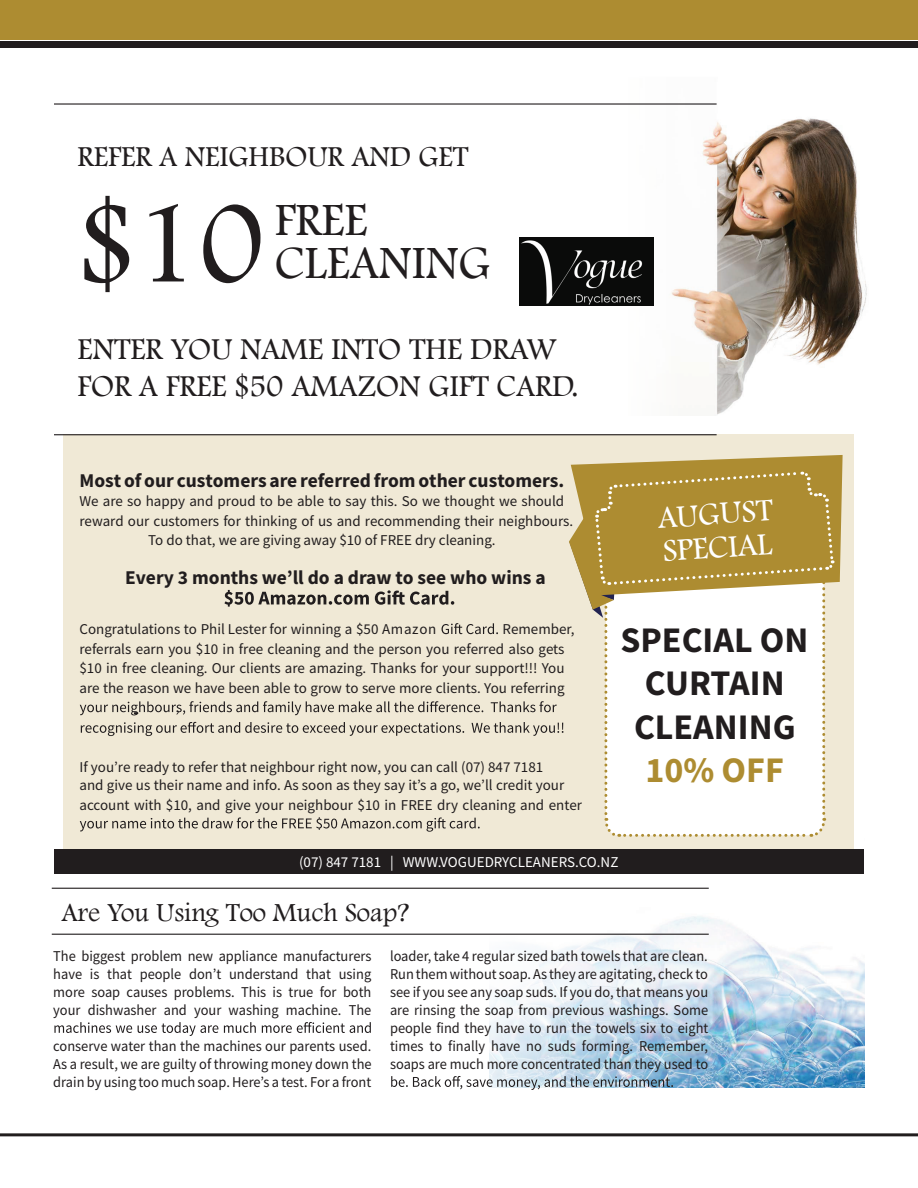
<style>
.page{position:relative;width:918px;height:1188px;background:#fff}
.page>*{position:absolute;margin:0;border:0;box-sizing:border-box;transform-origin:0 0}
.t1{font:120px "Footlight MT Light";color:#211d1e}
.t2{font:48px/43.2px "Footlight MT Light";color:#211d1e}
.t3{font:700 36px/43.2px "Source Sans Pro";color:#211d1e;text-align:center}
.t4{font:700 36px "Source Sans Pro";color:#ad8c31}
.t5{font:32.4px/33.8px "Footlight MT Light";color:#fff}
.t6{font:31.5px/37.8px "Footlight MT Light";color:#211d1e}
.t7{font:30px "Footlight MT Light";color:#211d1e}
.t8{font:27px "Footlight MT Light";color:#211d1e}
.t9{font:700 19.5px "Source Sans Pro";color:#211d1e}
.t10{font:15px/19.5px "Source Sans Pro";color:#211d1e}
.t11{font:15px/18px "Source Sans Pro";color:#211d1e;text-align:justify;scale:.96 1}
.t12{font:15px "Source Sans Pro";color:#fff}
</style>
<div class="page">
<img style="left:490px;top:887px;width:375px;height:201px">
<svg style="left:54px;top:1022px;width:317px;height:14px"></svg>
<svg style="left:391px;top:1076px;width:282px;height:14px"></svg>
<hr style="left:52px;top:888px;width:657px;height:1px;background:#211d1e">
<hr style="left:52px;top:934px;width:657px;height:1px;background:#211d1e">
<div style="left:64px;top:434px;width:790px;height:424px;background:#f0e9d6"></div>
<img style="left:629px;top:118px;width:238px;height:297px">
<hr style="left:54px;top:103px;width:663px;height:2px;background:#211d1e">
<hr style="left:54px;top:434px;width:663px;height:1px;background:#211d1e">
<div style="left:0;top:42px;width:918px;height:6px;background:#211d1e"></div>
<div style="left:0;top:0;width:918px;height:39px;background:#ad8c31"></div>
<hr style="left:0;top:1133px;width:918px;height:3px;background:#211d1e">
<div style="left:54px;top:849px;width:810px;height:25px;background:#211d1e"></div>
<img style="left:519px;top:238px;width:135px;height:67px">
<svg style="left:80px;top:455px;width:763px;height:382px"></svg>
<h3 class="t7" style="left:78px;top:138px;width:392px">REFER A NEIGHBOUR AND GET</h3>
<h1 class="t1" style="left:78px;top:172px;width:189px">$10</h1>
<h2 class="t2" style="left:275px;top:197px;width:217px">FREE<br>CLEANING</h2>
<h3 class="t6" style="left:78px;top:329px;width:503px">ENTER YOU NAME INTO THE DRAW<br>FOR A FREE $50 AMAZON GIFT CARD.</h3>
<h3 class="t9" style="left:80px;top:467px;width:486px">Most of our customers are referred from other customers.</h3>
<p class="t10" style="left:80px;top:491px;width:495px;text-align:center">We are so happy and proud to be able to say this. So we thought we should reward our customers for thinking of us and recommending their neighbours.<br>To do that, we are giving away $10 of FREE dry cleaning.</p>
<h3 class="t9" style="left:125px;top:564px;width:422px">Every 3 months we’ll do a draw to see who wins a</h3>
<p class="t10" style="left:80px;top:619px;width:358px">Congratulations to Phil Lester for winning a $50 Amazon</p>
<p class="t10" style="left:80px;top:619px;width:497px;text-indent:423px">Remember, referrals earn you $10 in free cleaning and the person you referred also gets $10 in free cleaning. Our clients are amazing. Thanks for your support!!! You are the reason we have been able to grow to serve more clients. You referring</p>
<p class="t10" style="left:80px;top:757px;width:504px;line-height:19px">If you’re ready to refer that neighbour right now, you can call (07) 847 7181<br>and give us their name and info. As soon as they say it’s a go, we’ll credit your account with $10, and give your neighbour $10 in FREE dry cleaning and enter</p>
<h3 class="t5" style="left:656px;top:500px;width:117px;rotate:-4deg">AUGUST<br>SPECIAL</h3>
<h3 class="t3" style="left:621px;top:618px;width:190px">SPECIAL ON<br>CURTAIN<br>CLEANING</h3>
<h3 class="t4" style="left:645px;top:746px;width:140px">10% OFF</h3>
<p class="t12" style="left:299px;top:853px;width:321px">(07) 847 7181 | WWW.VOGUEDRYCLEANERS.CO.NZ</p>
<h3 class="t8" style="left:61px;top:896px;width:349px">Are You Using Too Much Soap?</h3>
<p class="t11" style="left:53px;top:947px;width:333px">The biggest problem new appliance manufacturers have is that people don’t understand that using more soap causes problems. This is true for both your dishwasher and your washing machine. The</p>
<p class="t11" style="left:53px;top:1037px;width:333px">conserve water than the machines our parents used.<br>As a result, we are guilty of throwing money down the drain by using too much soap. Here’s a test. For a front</p>
<p class="t11" style="left:390px;top:947px;width:333px">loader, take 4 regular sized bath towels that are clean.<br>Run them without soap. As they are agitating, check to see if you see any soap suds. If you do, that means you are rinsing the soap from previous washings. Some people find they have to run the towels six to eight times to finally have no suds forming. Remember, soaps are much more concentrated than they used to</p>
</div>
